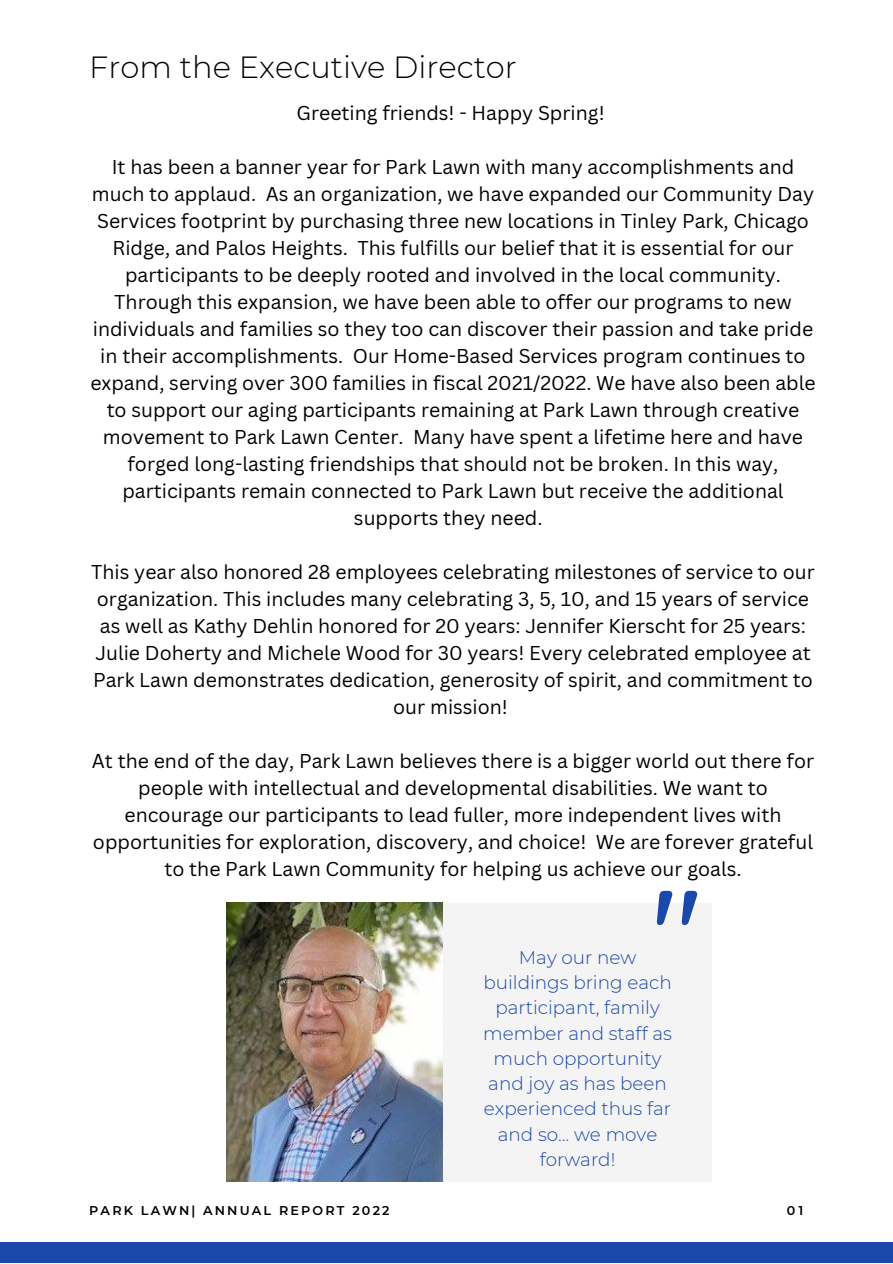
<style>
.page{position:relative;width:893px;height:1264px;background:#fff}
.page>*{position:absolute;margin:0;border:0;box-sizing:border-box;transform-origin:0 0}
.t1{font:500 120px "Quicksand";color:#1b48ab}
.t2{font:300 30.6px "Montserrat";color:#000}
.t3{font:19.5px/27px "Canva Sans";color:#000;text-align:center}
.t4{font:300 18.45px/25.2px "Montserrat";color:#1b48ab;text-align:center}
.t5{font:600 12.75px "Montserrat";letter-spacing:.17em;color:#000}
</style>
<div class="page">
<div style="left:0;top:1242px;width:892px;height:20px;background:#1b48ab"></div>
<div style="left:442px;top:902px;width:270px;height:279px;background:#f4f4f4"></div>
<img style="left:226px;top:902px;width:216px;height:279px">
<p class="t2" style="left:89px;top:48px;width:429px">From the Executive Director</p>
<p class="t3" style="left:296px;top:99px;width:309px">Greeting friends! - Happy Spring!</p>
<p class="t3" style="left:90px;top:153px;width:726px">It has been a banner year for Park Lawn with many accomplishments and much to applaud. As an organization, we have expanded our Community Day Services footprint by purchasing three new locations in Tinley Park, Chicago Ridge, and Palos Heights. This fulfills our belief that it is essential for our participants to be deeply rooted and involved in the local community.<br>Through this expansion, we have been able to offer our programs to new individuals and families so they too can discover their passion and take pride in their accomplishments. Our Home-Based Services program continues to expand, serving over 300 families in fiscal 2021/2022. We have also been able to support our aging participants remaining at Park Lawn through creative movement to Park Lawn Center. Many have spent a lifetime here and have forged long-lasting friendships that should not be broken. In this way, participants remain connected to Park Lawn but receive the additional supports they need.</p>
<p class="t3" style="left:91px;top:558px;width:725px">This year also honored 28 employees celebrating milestones of service to our organization. This includes many celebrating 3, 5, 10, and 15 years of service as well as Kathy Dehlin honored for 20 years: Jennifer Kierscht for 25 years:<br>Julie Doherty and Michele Wood for 30 years! Every celebrated employee at Park Lawn demonstrates dedication, generosity of spirit, and commitment to our mission!</p>
<p class="t3" style="left:92px;top:747px;width:723px">At the end of the day, Park Lawn believes there is a bigger world out there for people with intellectual and developmental disabilities. We want to encourage our participants to lead fuller, more independent lives with opportunities for exploration, discovery, and choice! We are forever grateful to the Park Lawn Community for helping us achieve our goals.</p>
<p class="t1" style="left:652px;top:854px;width:51px">"</p>
<p class="t4" style="left:483px;top:944px;width:190px">May our new buildings bring each participant, family member and staff as much opportunity and joy as has been experienced thus far and so… we move forward!</p>
<p class="t5" style="left:89px;top:1202px;width:302px">PARK LAWN| ANNUAL REPORT 2022</p>
<p class="t5" style="left:786px;top:1202px;width:18px">01</p>
</div>
